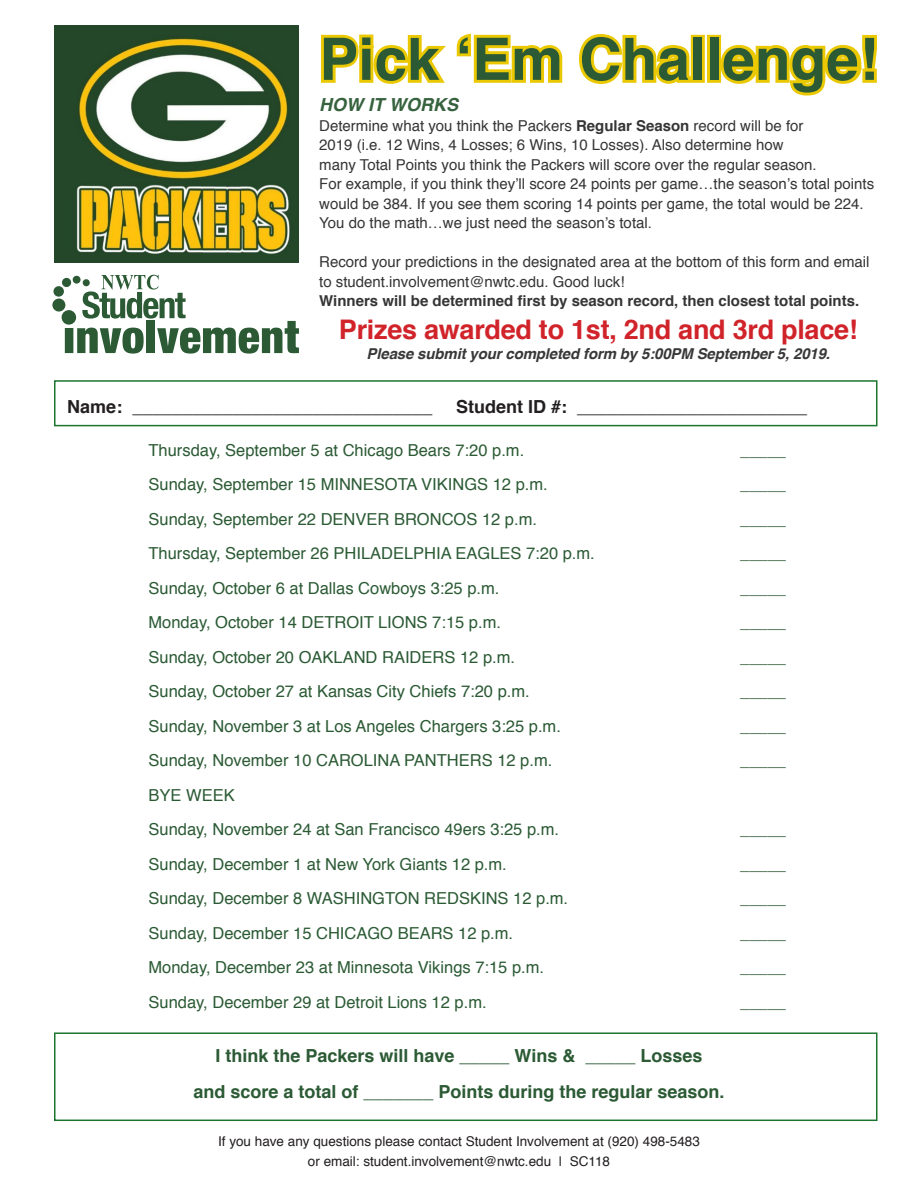
<style>
.page{position:relative;width:918px;height:1188px;background:#fff}
.page>*{position:absolute;margin:0;border:0;box-sizing:border-box;transform-origin:0 0}
.t1{font:700 58.5px "Helvetica";color:#2b5a34}
.t2{font:700 27px "Helvetica";letter-spacing:-.01em;color:#d1232a}
.t3{font:700 18px "Helvetica";color:#2b5a34}
.t4{font:700 18px "Helvetica";color:#231f20}
.t5{font:italic 700 18px "Helvetica";color:#36623e}
.t6{font:16.5px "Helvetica";color:#2b5a34}
.t7{font:15px/19.5px "Helvetica";color:#363536}
.t8{font:700 15px "Helvetica";color:#363536}
.t9{font:italic 700 15px "Helvetica";letter-spacing:-.01em;color:#383839}
.t10{font:13.5px "Helvetica";color:#231f20}
.s1{font-weight:700}
</style>
<div class="page">
<div style="left:54px;top:1032px;width:824px;height:89px;border:2px solid #1c752e"></div>
<img style="left:54px;top:26px;width:244px;height:236px">
<svg style="left:321px;top:33px;width:242px;height:51px"></svg>
<svg style="left:579px;top:34px;width:115px;height:50px"></svg>
<div style="left:691px;top:35px;width:14px;height:48px;border:6px solid #eac802"></div>
<div style="left:707px;top:35px;width:14px;height:48px;border:6px solid #eac802"></div>
<svg style="left:717px;top:34px;width:160px;height:62px"></svg>
<div style="left:54px;top:380px;width:824px;height:46px;border:2px solid #1c752e"></div>
<svg style="left:52px;top:275px;width:247px;height:79px"></svg>
<p class="t1" style="left:319px;top:12px;width:560px">Pick ‘Em Challenge!</p>
<p class="t5" style="left:319px;top:90px;width:140px">HOW IT WORKS</p>
<p class="t7" style="left:319px;top:116px;width:486px">Determine what you think the Packers <span class="s1">Regular Season</span> record will be for</p>
<p class="t7" style="left:319px;top:136px;width:466px">2019 (i.e. 12 Wins, 4 Losses; 6 Wins, 10 Losses). Also determine how</p>
<p class="t7" style="left:319px;top:155px;width:499px">many Total Points you think the Packers will score over the regular season.</p>
<p class="t7" style="left:319px;top:175px;width:557px">For example, if you think they’ll score 24 points per game…the season’s total points would be 384. If you see them scoring 14 points per game, the total would be 224.<br>You do the math…we just need the season’s total.</p>
<p class="t7" style="left:319px;top:253px;width:552px">Record your predictions in the designated area at the bottom of this form and email to student.involvement@nwtc.edu. Good luck!</p>
<p class="t8" style="left:319px;top:289px;width:542px">Winners will be determined first by season record, then closest total points.</p>
<p class="t2" style="left:339px;top:308px;width:520px">Prizes awarded to 1st, 2nd and 3rd place!</p>
<p class="t9" style="left:367px;top:341px;width:465px">Please submit your completed form by 5:00PM September 5, 2019.</p>
<p class="t4" style="left:67px;top:393px;width:367px">Name: ______________________________</p>
<p class="t4" style="left:456px;top:393px;width:353px">Student ID #: _______________________</p>
<p class="t6" style="left:149px;top:437px;width:377px">Thursday, September 5 at Chicago Bears 7:20 p.m.</p>
<p class="t6" style="left:149px;top:472px;width:401px">Sunday, September 15 MINNESOTA VIKINGS 12 p.m.</p>
<p class="t6" style="left:149px;top:506px;width:390px">Sunday, September 22 DENVER BRONCOS 12 p.m.</p>
<p class="t6" style="left:149px;top:541px;width:448px">Thursday, September 26 PHILADELPHIA EAGLES 7:20 p.m.</p>
<p class="t6" style="left:149px;top:575px;width:352px">Sunday, October 6 at Dallas Cowboys 3:25 p.m.</p>
<p class="t6" style="left:149px;top:610px;width:354px">Monday, October 14 DETROIT LIONS 7:15 p.m.</p>
<p class="t6" style="left:149px;top:644px;width:368px">Sunday, October 20 OAKLAND RAIDERS 12 p.m.</p>
<p class="t6" style="left:149px;top:679px;width:383px">Sunday, October 27 at Kansas City Chiefs 7:20 p.m.</p>
<p class="t6" style="left:149px;top:713px;width:414px">Sunday, November 3 at Los Angeles Chargers 3:25 p.m.</p>
<p class="t6" style="left:149px;top:748px;width:405px">Sunday, November 10 CAROLINA PANTHERS 12 p.m.</p>
<p class="t6" style="left:149px;top:782px;width:88px">BYE WEEK</p>
<p class="t6" style="left:149px;top:817px;width:412px">Sunday, November 24 at San Francisco 49ers 3:25 p.m.</p>
<p class="t6" style="left:149px;top:851px;width:360px">Sunday, December 1 at New York Giants 12 p.m.</p>
<p class="t6" style="left:149px;top:886px;width:421px">Sunday, December 8 WASHINGTON REDSKINS 12 p.m.</p>
<p class="t6" style="left:149px;top:920px;width:366px">Sunday, December 15 CHICAGO BEARS 12 p.m.</p>
<p class="t6" style="left:149px;top:955px;width:397px">Monday, December 23 at Minnesota Vikings 7:15 p.m.</p>
<p class="t6" style="left:149px;top:989px;width:340px">Sunday, December 29 at Detroit Lions 12 p.m.</p>
<p class="t3" style="left:215px;top:1041px;width:489px">I think the Packers will have _____ Wins &amp; _____ Losses</p>
<p class="t3" style="left:193px;top:1077px;width:533px">and score a total of _______ Points during the regular season.</p>
<p class="t10" style="left:218px;top:1131px;width:483px">If you have any questions please contact Student Involvement at (920) 498-5483</p>
<p class="t10" style="left:308px;top:1151px;width:304px">or email: student.involvement@nwtc.edu | SC118</p>
<p class="t6" style="left:740px;top:437px;width:47px">_____</p>
<p class="t6" style="left:740px;top:472px;width:47px">_____</p>
<p class="t6" style="left:740px;top:506px;width:47px">_____</p>
<p class="t6" style="left:740px;top:541px;width:47px">_____</p>
<p class="t6" style="left:740px;top:575px;width:47px">_____</p>
<p class="t6" style="left:740px;top:610px;width:47px">_____</p>
<p class="t6" style="left:740px;top:644px;width:47px">_____</p>
<p class="t6" style="left:740px;top:679px;width:47px">_____</p>
<p class="t6" style="left:740px;top:713px;width:47px">_____</p>
<p class="t6" style="left:740px;top:748px;width:47px">_____</p>
<p class="t6" style="left:740px;top:817px;width:47px">_____</p>
<p class="t6" style="left:740px;top:851px;width:47px">_____</p>
<p class="t6" style="left:740px;top:886px;width:47px">_____</p>
<p class="t6" style="left:740px;top:920px;width:47px">_____</p>
<p class="t6" style="left:740px;top:955px;width:47px">_____</p>
<p class="t6" style="left:740px;top:989px;width:47px">_____</p>
</div>
